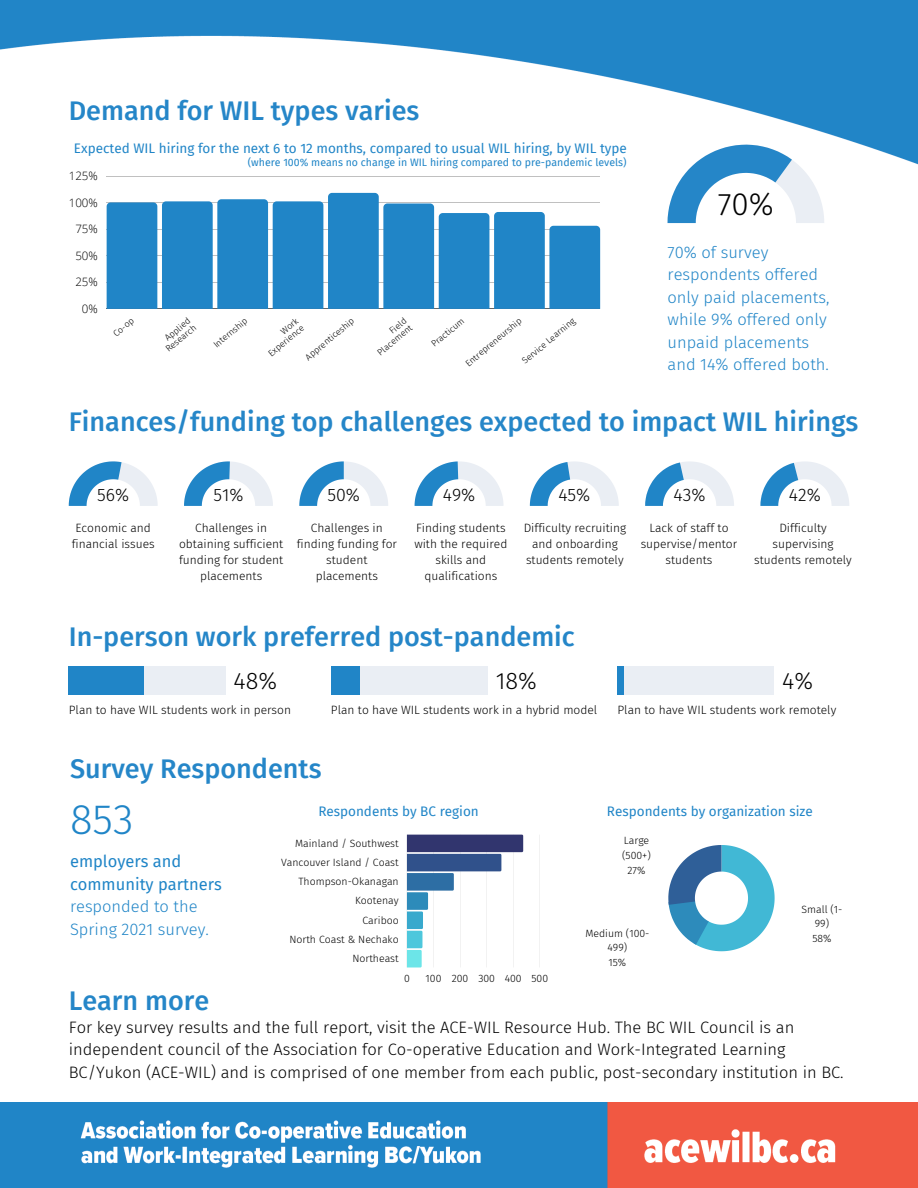
<style>
.page{position:relative;width:918px;height:1188px;background:#fff}
.page>*{position:absolute;margin:0;border:0;box-sizing:border-box;transform-origin:0 0}
.t1{font:300 42px "Fira Sans";color:#2085c7}
.t2{font:300 31.5px "Fira Sans";color:#000}
.t3{font:500 27px "Fira Sans";color:#2586c8}
.t4{font:300 23.55px "Fira Sans";color:#000}
.t5{font:300 17.85px "Fira Sans";color:#000}
.t6{font:300 17.7px "Fira Sans";color:#000}
.t7{font:300 16.5px/22.5px "Fira Sans";color:#000}
.t8{font:300 16.5px/22.5px "Fira Sans";color:#2085c7}
.t9{font:13.5px "Fira Sans";color:#2085c7}
.t10{font:300 12px/16px "Fira Sans";color:#000;text-align:center}
.t11{font:300 11.55px "Open Sans";color:#000}
.t12{font:300 10.5px/14.5px "Fira Sans";color:#000;text-align:center}
.t13{font:10.5px "Fira Sans";color:#2085c7}
.t14{font:300 9px/9px "Fira Sans";color:#000;text-align:right}
.s1{font-weight:400}
</style>
<div class="page">
<img style="left:0;top:0;width:918px;height:177px">
<hr style="left:107px;top:176px;width:493px;height:1px;background:#000">
<svg style="left:107px;top:193px;width:493px;height:116px"></svg>
<svg style="left:184px;top:461px;width:89px;height:45px"></svg>
<svg style="left:69px;top:461px;width:89px;height:45px"></svg>
<svg style="left:299px;top:461px;width:89px;height:45px"></svg>
<img style="left:0;top:1103px;width:918px;height:85px">
<svg style="left:415px;top:461px;width:89px;height:45px"></svg>
<svg style="left:760px;top:461px;width:89px;height:45px"></svg>
<svg style="left:645px;top:461px;width:89px;height:45px"></svg>
<svg style="left:530px;top:461px;width:89px;height:45px"></svg>
<hr style="left:540px;top:835px;width:1px;height:132px;background:#000">
<svg style="left:407px;top:835px;width:116px;height:132px"></svg>
<svg style="left:668px;top:845px;width:107px;height:106px"></svg>
<svg style="left:668px;top:145px;width:156px;height:78px"></svg>
<div style="left:69px;top:667px;width:157px;height:28px;background:#eaeef4"></div>
<div style="left:69px;top:667px;width:75px;height:28px;background:#2085c7"></div>
<div style="left:331px;top:667px;width:157px;height:28px;background:#eaeef4"></div>
<div style="left:331px;top:667px;width:28px;height:28px;background:#2085c7"></div>
<div style="left:617px;top:667px;width:157px;height:28px;background:#eaeef4"></div>
<div style="left:617px;top:667px;width:7px;height:28px;background:#2085c7"></div>
<p class="t3" style="left:69px;top:95px;width:352px">Demand for WIL types varies</p>
<p class="t9" style="left:74px;top:140px;width:555px">Expected WIL hiring for the next 6 to 12 months, compared to usual WIL hiring, by WIL type</p>
<p class="t13" style="left:248px;top:156px;width:380px">(where 100% means no change in WIL hiring compared to pre-pandemic levels)</p>
<p class="t11" style="left:69px;top:168px;width:31px">125%</p>
<p class="t11" style="left:69px;top:194px;width:31px">100%</p>
<p class="t11" style="left:75px;top:221px;width:24px">75%</p>
<p class="t11" style="left:75px;top:247px;width:24px">50%</p>
<p class="t11" style="left:75px;top:274px;width:24px">25%</p>
<p class="t11" style="left:82px;top:301px;width:17px">0%</p>
<p class="t14" style="left:111px;top:331px;width:26px;rotate:-40deg">Co-op</p>
<p class="t14" style="left:158px;top:340px;width:38px;rotate:-40deg">Applied<br>Research</p>
<p class="t14" style="left:212px;top:343px;width:43px;rotate:-40deg">Internship</p>
<p class="t14" style="left:261px;top:344px;width:45px;rotate:-40deg">Work<br>Experience</p>
<p class="t14" style="left:304px;top:355px;width:62px;rotate:-40deg">Apprenticeship</p>
<p class="t14" style="left:370px;top:343px;width:44px;rotate:-40deg">Field<br>Placement</p>
<p class="t14" style="left:430px;top:342px;width:42px;rotate:-40deg">Practicum</p>
<p class="t14" style="left:464px;top:361px;width:72px;rotate:-40deg">Entrepreneurship</p>
<p class="t14" style="left:520px;top:359px;width:68px;rotate:-40deg">Service Learning</p>
<p class="t2" style="left:718px;top:185px;width:58px">70%</p>
<p class="t8" style="left:668px;top:241px;width:164px">70% of survey respondents offered only paid placements, while 9% offered only unpaid placements and 14% offered both.</p>
<p class="t3" style="left:69px;top:406px;width:791px">Finances/funding top challenges expected to impact WIL hirings</p>
<p class="t6" style="left:97px;top:485px;width:33px">56%</p>
<p class="t6" style="left:214px;top:485px;width:31px">51%</p>
<p class="t5" style="left:328px;top:484px;width:34px">50%</p>
<p class="t10" style="left:72px;top:520px;width:84px">Economic and financial issues</p>
<p class="t10" style="left:297px;top:520px;width:102px">Challenges in finding funding for student placements</p>
<p class="t10" style="left:179px;top:520px;width:106px">Challenges in obtaining sufficient funding for student placements</p>
<p class="t5" style="left:443px;top:484px;width:34px">49%</p>
<p class="t10" style="left:414px;top:520px;width:94px">Finding students with the required skills and qualifications</p>
<p class="t5" style="left:558px;top:484px;width:33px">45%</p>
<p class="t10" style="left:524px;top:520px;width:104px">Difficulty recruiting and onboarding students remotely</p>
<p class="t5" style="left:674px;top:484px;width:33px">43%</p>
<p class="t10" style="left:641px;top:520px;width:98px">Lack of staff to supervise/mentor students</p>
<p class="t5" style="left:789px;top:484px;width:33px">42%</p>
<p class="t10" style="left:754px;top:520px;width:99px">Difficulty supervising students remotely</p>
<p class="t3" style="left:69px;top:621px;width:508px">In-person work preferred post-pandemic</p>
<p class="t4" style="left:496px;top:667px;width:43px">18%</p>
<p class="t10" style="left:331px;top:702px;width:268px">Plan to have WIL students work in a hybrid model</p>
<p class="t4" style="left:234px;top:667px;width:45px">48%</p>
<p class="t10" style="left:69px;top:702px;width:224px">Plan to have WIL students work in person</p>
<p class="t4" style="left:782px;top:667px;width:32px">4%</p>
<p class="t10" style="left:617px;top:702px;width:220px">Plan to have WIL students work remotely</p>
<p class="t3" style="left:70px;top:753px;width:253px">Survey Respondents</p>
<p class="t9" style="left:318px;top:804px;width:162px">Respondents by BC region</p>
<p class="t9" style="left:607px;top:804px;width:207px">Respondents by organization size</p>
<p class="t1" style="left:70px;top:795px;width:65px">853</p>
<p class="t8" style="left:70px;top:850px;width:153px"><span class="s1">employers and community partners </span>responded to the<br>Spring 2021 survey.</p>
<p class="t12" style="left:622px;top:834px;width:30px;text-align:left">Large (500+)</p>
<p class="t12" style="left:628px;top:863px;width:19px">27%</p>
<p class="t12" style="left:295px;top:836px;width:105px">Mainland / Southwest</p>
<p class="t12" style="left:281px;top:855px;width:119px">Vancouver Island / Coast</p>
<p class="t12" style="left:298px;top:874px;width:102px">Thompson-Okanagan</p>
<p class="t12" style="left:355px;top:894px;width:45px">Kootenay</p>
<p class="t12" style="left:363px;top:913px;width:38px">Cariboo</p>
<p class="t12" style="left:289px;top:932px;width:111px">North Coast &amp; Nechako</p>
<p class="t12" style="left:352px;top:951px;width:48px">Northeast</p>
<p class="t12" style="left:801px;top:902px;width:43px">Small (1-<br>99)</p>
<p class="t12" style="left:812px;top:931px;width:21px">58%</p>
<p class="t12" style="left:585px;top:926px;width:66px">Medium (100-<br>499)</p>
<p class="t12" style="left:609px;top:955px;width:19px">15%</p>
<p class="t12" style="left:404px;top:972px;width:7px">0</p>
<p class="t12" style="left:426px;top:972px;width:17px">100</p>
<p class="t12" style="left:452px;top:972px;width:18px">200</p>
<p class="t12" style="left:478px;top:972px;width:18px">300</p>
<p class="t12" style="left:505px;top:972px;width:18px">400</p>
<p class="t12" style="left:532px;top:972px;width:18px">500</p>
<p class="t3" style="left:69px;top:984px;width:142px">Learn more</p>
<p class="t7" style="left:69px;top:1016px;width:776px">For key survey results and the full report, visit the ACE-WIL Resource Hub. The BC WIL Council is an independent council of the Association for Co-operative Education and Work-Integrated Learning<br>BC/Yukon (ACE-WIL) and is comprised of one member from each public, post-secondary institution in BC.</p>
</div>
